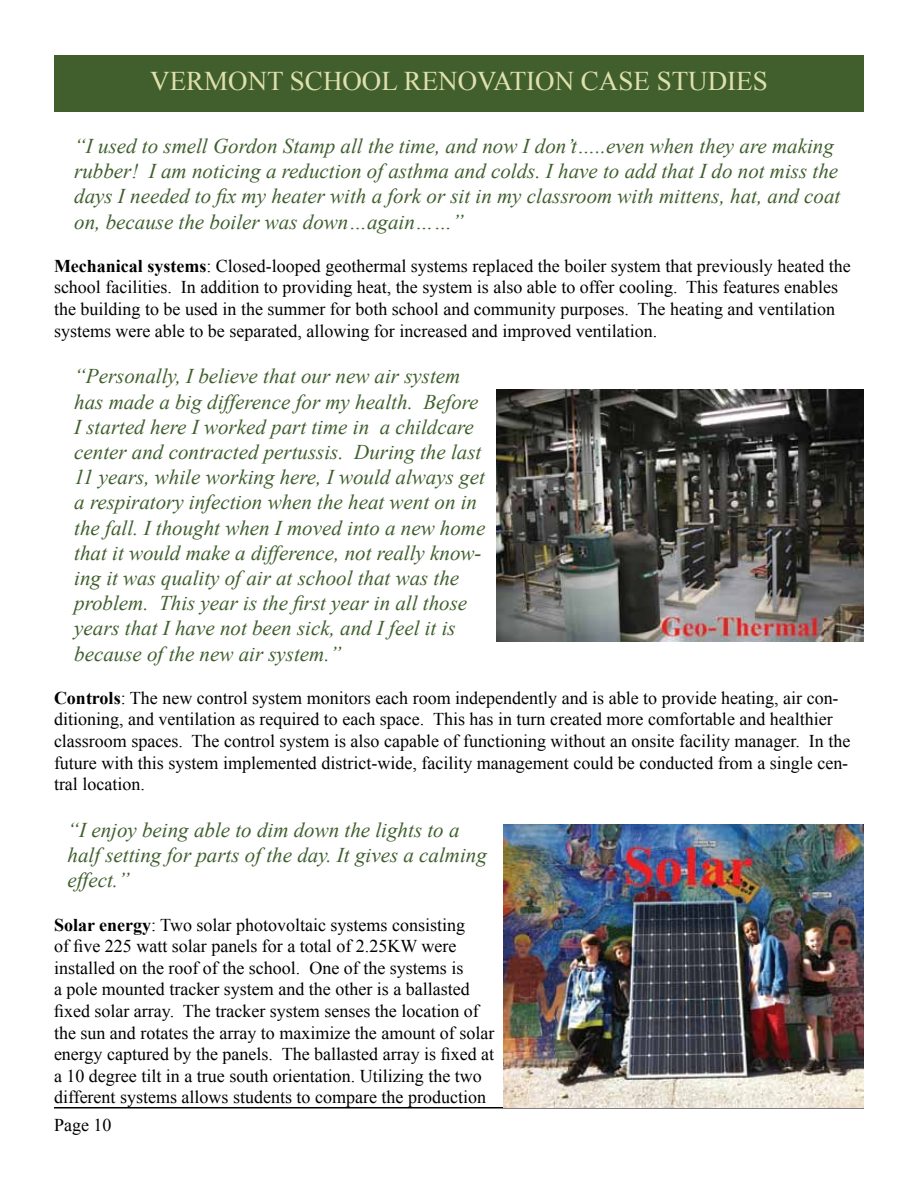
<style>
.page{position:relative;width:918px;height:1188px;background:#fff}
.page>*{position:absolute;margin:0;border:0;box-sizing:border-box;transform-origin:0 0}
.t1{font:27px "Times New Roman";color:#e0e0ae}
.t2{font:italic 21px/25.2px "Times New Roman";color:#405f2d}
.t3{font:18px/21.6px "Times New Roman";color:#000}
.s1{font-weight:700}
</style>
<div class="page">
<hr style="left:54px;top:1107px;width:810px;height:1px;background:#000">
<div style="left:54px;top:55px;width:810px;height:57px;background:#405f2d"></div>
<img style="left:496px;top:390px;width:368px;height:251px">
<img style="left:504px;top:825px;width:360px;height:283px">
<h1 class="t1" style="left:150px;top:63px;width:619px">VERMONT SCHOOL RENOVATION CASE STUDIES</h1>
<h1 class="t1" style="left:282px;top:63px;width:340px">DEFINING GREEN SCHOOL</h1>
<p class="t2" style="left:74px;top:133px;width:768px">“I used to smell Gordon Stamp all the time, and now I don’t…..even when they are making rubber! I am noticing a reduction of asthma and colds. I have to add that I do not miss the days I needed to fix my heater with a fork or sit in my classroom with mittens, hat, and coat on, because the boiler was down…again……”</p>
<p class="t3" style="left:54px;top:255px;width:798px"><span class="s1">Mechanical systems</span>: Closed-looped geothermal systems replaced the boiler system that previously heated the school facilities. In addition to providing heat, the system is also able to offer cooling. This features enables the building to be used in the summer for both school and community purposes. The heating and ventilation systems were able to be separated, allowing for increased and improved ventilation.</p>
<p class="t2" style="left:74px;top:363px;width:413px">“Personally, I believe that our new air system has made a big difference for my health. Before I started here I worked part time in a childcare center and contracted pertussis. During the last 11 years, while working here, I would always get a respiratory infection when the heat went on in the fall. I thought when I moved into a new home that it would make a difference, not really know&shy;ing it was quality of air at school that was the problem. This year is the first year in all those years that I have not been sick, and I feel it is because of the new air system.”</p>
<p class="t3" style="left:54px;top:687px;width:798px"><span class="s1">Controls</span>: The new control system monitors each room independently and is able to provide heating, air con&shy;ditioning, and ventilation as required to each space. This has in turn created more comfortable and healthier classroom spaces. The control system is also capable of functioning without an onsite facility manager. In the future with this system implemented district-wide, facility management could be conducted from a single cen&shy;tral location.</p>
<p class="t2" style="left:68px;top:817px;width:421px">“I enjoy being able to dim down the lights to a half setting for parts of the day. It gives a calming effect.”</p>
<p class="t3" style="left:54px;top:914px;width:442px"><span class="s1">Solar energy</span>: Two solar photovoltaic systems consisting<br>of five 225 watt solar panels for a total of 2.25KW were installed on the roof of the school. One of the systems is<br>a pole mounted tracker system and the other is a ballasted fixed solar array. The tracker system senses the location of the sun and rotates the array to maximize the amount of solar energy captured by the panels. The ballasted array is fixed at a 10 degree tilt in a true south orientation. Utilizing the two different systems allows students to compare the production</p>
<p class="t3" style="left:54px;top:1114px;width:59px">Page 10</p>
</div>
